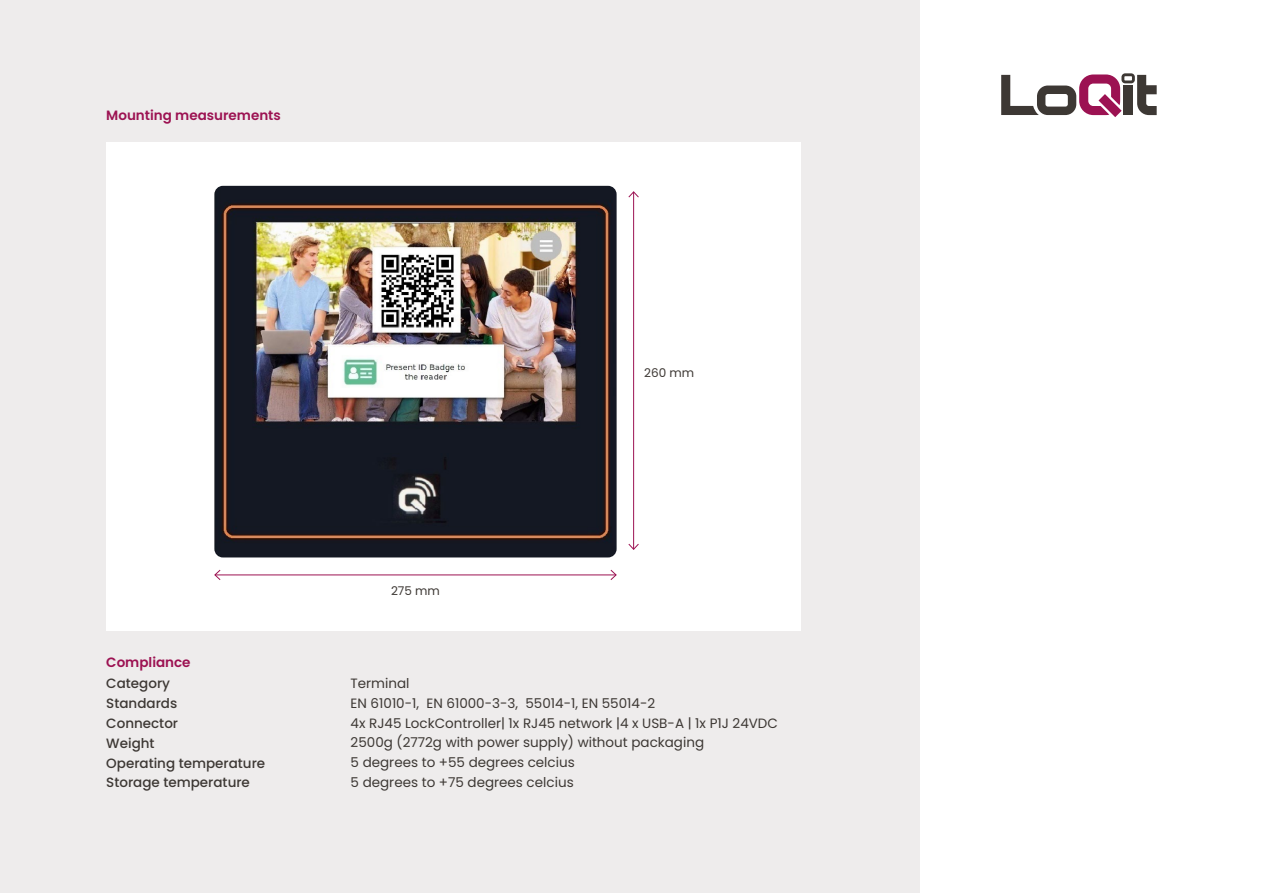
<style>
.page{position:relative;width:1263px;height:893px;background:#fff}
.page>*{position:absolute;margin:0;border:0;box-sizing:border-box;transform-origin:0 0}
.t1{font:13.5px/19.6px "Poppins";color:#3d3834}
.t2{font:500 13.5px/19.6px "Poppins";color:#3d3834}
.t3{font:600 13.5px "Poppins";color:#9c1252}
.t4{font:12px "Poppins";color:#3d3834}
</style>
<div class="page">
<div style="left:0;top:0;width:919px;height:893px;background:#eeecec"></div>
<svg style="left:1001px;top:73px;width:156px;height:44px"></svg>
<div style="left:106px;top:142px;width:694px;height:489px;background:#fff"></div>
<img style="left:214px;top:186px;width:403px;height:371px">
<hr style="left:215px;top:574px;width:401px;height:1px;background:#9c1252">
<svg style="left:214px;top:569px;width:7px;height:12px"></svg>
<svg style="left:610px;top:569px;width:7px;height:12px"></svg>
<hr style="left:633px;top:192px;width:1px;height:357px;background:#9c1252">
<svg style="left:628px;top:191px;width:11px;height:7px"></svg>
<svg style="left:628px;top:543px;width:11px;height:7px"></svg>
<p class="t3" style="left:106px;top:108px;width:176px">Mounting measurements</p>
<p class="t3" style="left:106px;top:654px;width:86px">Compliance</p>
<p class="t2" style="left:106px;top:674px;width:65px">Category</p>
<p class="t2" style="left:106px;top:693px;width:160px">Standards<br>Connector<br>Weight<br>Operating temperature<br>Storage temperature</p>
<p class="t4" style="left:391px;top:584px;width:50px">275 mm</p>
<p class="t4" style="left:644px;top:366px;width:51px">260 mm</p>
<p class="t1" style="left:351px;top:674px;width:429px">Terminal<br>EN 61010-1, EN 61000-3-3, 55014-1, EN 55014-2<br>4x RJ45 LockController| 1x RJ45 network |4 x USB-A | 1x P1J 24VDC 2500g (2772g with power supply) without packaging<br>5 degrees to +55 degrees celcius<br>5 degrees to +75 degrees celcius</p>
</div>
